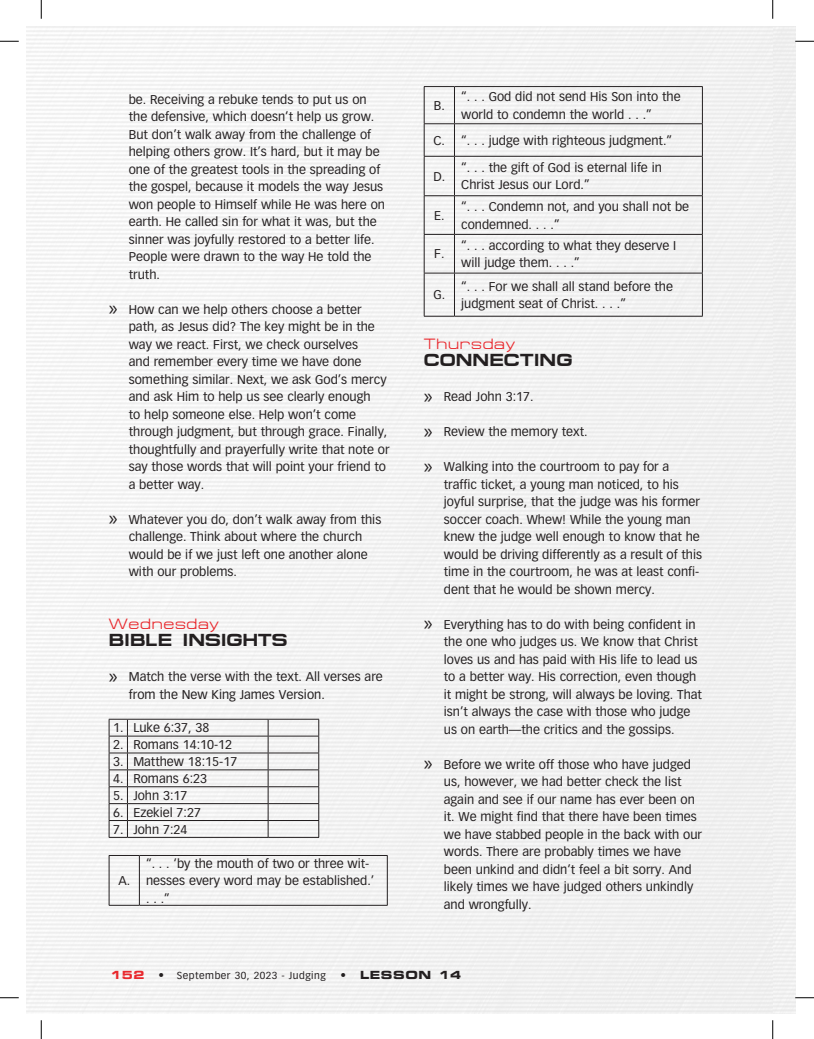
<style>
.page{position:relative;width:814px;height:1039px;background:#fff}
.page>*{position:absolute;margin:0;border:0;box-sizing:border-box;transform-origin:0 0}
.t1{font:700 expanded 17.5px "Micro FLF";color:#231f20}
.t2{font:expanded 15px "Micro FLF";letter-spacing:.05em;color:#e9282d}
.t3{font:12.5px/17.5px "Vectora LH";color:#231f20}
.t4{font:11.25px "Eurostile Bold Extended Two";letter-spacing:.05em;color:#231f20}
.t5{font:10px "Vectora LH";letter-spacing:.05em;color:#231f20}
.s1{font-family:"Myriad Pro";font-size:21.25px}
.s2{font-family:"Eurostile Bold Extended Two";font-size:11.25px;color:#e9282d}
.s3{font-size:11.25px}
.s4{font-family:"Vectora LH"}
</style>
<div class="page">
<hr style="left:127px;top:719px;width:141px;height:1px;background:#231f20">
<hr style="left:268px;top:719px;width:51px;height:1px;background:#231f20">
<hr style="left:127px;top:736px;width:141px;height:1px;background:#231f20">
<hr style="left:268px;top:736px;width:51px;height:1px;background:#231f20">
<hr style="left:127px;top:752px;width:141px;height:1px;background:#231f20">
<hr style="left:268px;top:752px;width:51px;height:1px;background:#231f20">
<hr style="left:127px;top:769px;width:141px;height:1px;background:#231f20">
<hr style="left:268px;top:769px;width:51px;height:1px;background:#231f20">
<hr style="left:127px;top:786px;width:141px;height:1px;background:#231f20">
<hr style="left:268px;top:786px;width:51px;height:1px;background:#231f20">
<hr style="left:127px;top:803px;width:141px;height:1px;background:#231f20">
<hr style="left:268px;top:803px;width:51px;height:1px;background:#231f20">
<hr style="left:127px;top:820px;width:141px;height:1px;background:#231f20">
<hr style="left:268px;top:820px;width:51px;height:1px;background:#231f20">
<svg style="left:268px;top:719px;width:1px;height:118px"></svg>
<svg style="left:318px;top:719px;width:1px;height:118px"></svg>
<svg style="left:109px;top:719px;width:19px;height:119px"></svg>
<hr style="left:127px;top:837px;width:141px;height:1px;background:#231f20">
<hr style="left:268px;top:837px;width:51px;height:1px;background:#231f20">
<hr style="left:109px;top:855px;width:30px;height:1px;background:#231f20">
<hr style="left:109px;top:856px;width:1px;height:49px;background:#231f20">
<hr style="left:139px;top:855px;width:249px;height:1px;background:#231f20">
<hr style="left:139px;top:856px;width:1px;height:49px;background:#231f20">
<hr style="left:387px;top:856px;width:1px;height:49px;background:#231f20">
<hr style="left:109px;top:905px;width:30px;height:1px;background:#231f20">
<hr style="left:139px;top:905px;width:249px;height:1px;background:#231f20">
<hr style="left:424px;top:86px;width:30px;height:1px;background:#231f20">
<hr style="left:424px;top:87px;width:1px;height:36px;background:#231f20">
<hr style="left:454px;top:86px;width:249px;height:1px;background:#231f20">
<hr style="left:454px;top:87px;width:1px;height:36px;background:#231f20">
<hr style="left:702px;top:87px;width:1px;height:36px;background:#231f20">
<hr style="left:424px;top:123px;width:30px;height:1px;background:#231f20">
<hr style="left:424px;top:124px;width:1px;height:32px;background:#231f20">
<hr style="left:454px;top:123px;width:249px;height:1px;background:#231f20">
<hr style="left:454px;top:124px;width:1px;height:32px;background:#231f20">
<hr style="left:702px;top:124px;width:1px;height:32px;background:#231f20">
<hr style="left:424px;top:156px;width:30px;height:1px;background:#231f20">
<hr style="left:424px;top:157px;width:1px;height:38px;background:#231f20">
<hr style="left:454px;top:156px;width:249px;height:1px;background:#231f20">
<hr style="left:454px;top:157px;width:1px;height:38px;background:#231f20">
<hr style="left:702px;top:157px;width:1px;height:38px;background:#231f20">
<hr style="left:424px;top:195px;width:30px;height:1px;background:#231f20">
<hr style="left:424px;top:196px;width:1px;height:38px;background:#231f20">
<hr style="left:454px;top:195px;width:249px;height:1px;background:#231f20">
<hr style="left:454px;top:196px;width:1px;height:38px;background:#231f20">
<hr style="left:702px;top:196px;width:1px;height:38px;background:#231f20">
<hr style="left:424px;top:234px;width:30px;height:1px;background:#231f20">
<hr style="left:424px;top:235px;width:1px;height:38px;background:#231f20">
<hr style="left:454px;top:234px;width:249px;height:1px;background:#231f20">
<hr style="left:454px;top:235px;width:1px;height:38px;background:#231f20">
<hr style="left:702px;top:235px;width:1px;height:38px;background:#231f20">
<hr style="left:424px;top:273px;width:30px;height:1px;background:#231f20">
<hr style="left:424px;top:273px;width:1px;height:43px;background:#231f20">
<hr style="left:454px;top:273px;width:249px;height:1px;background:#231f20">
<hr style="left:454px;top:273px;width:1px;height:43px;background:#231f20">
<hr style="left:702px;top:273px;width:1px;height:43px;background:#231f20">
<hr style="left:424px;top:316px;width:30px;height:1px;background:#231f20">
<hr style="left:454px;top:316px;width:249px;height:1px;background:#231f20">
<svg style="left:0;top:40px;width:19px;height:2px"></svg>
<svg style="left:795px;top:40px;width:19px;height:2px"></svg>
<svg style="left:0;top:997px;width:19px;height:1px"></svg>
<svg style="left:795px;top:997px;width:19px;height:1px"></svg>
<svg style="left:40px;top:0;width:2px;height:19px"></svg>
<svg style="left:40px;top:1020px;width:2px;height:19px"></svg>
<svg style="left:772px;top:0;width:1px;height:19px"></svg>
<svg style="left:772px;top:1020px;width:1px;height:19px"></svg>
<p class="t3" style="left:129px;top:91px;width:258px">be. Receiving a rebuke tends to put us on the defensive, which doesn’t help us grow.<br>But don’t walk away from the challenge of helping others grow. It’s hard, but it may be one of the greatest tools in the spreading of the gospel, because it models the way Jesus won people to Himself while He was here on earth. He called sin for what it was, but the sinner was joyfully restored to a better life.<br>People were drawn to the way He told the truth.</p>
<p class="t3" style="left:129px;top:301px;width:262px;text-indent:-20px"><span class="s1">»</span> How can we help others choose a better path, as Jesus did? The key might be in the way we react. First, we check ourselves<br>and remember every time we have done something similar. Next, we ask God’s mercy and ask Him to help us see clearly enough<br>to help someone else. Help won’t come through judgment, but through grace. Finally, thoughtfully and prayerfully write that note or say those words that will point your friend to a better way.</p>
<p class="t3" style="left:129px;top:511px;width:254px;text-indent:-20px"><span class="s1">»</span> Whatever you do, don’t walk away from this challenge. Think about where the church would be if we just left one another alone with our problems.</p>
<p class="t2" style="left:109px;top:616px;width:112px">Wednesday</p>
<h1 class="t1" style="left:109px;top:630px;width:180px">BIBLE INSIGHTS</h1>
<p class="t3" style="left:129px;top:668px;width:256px;text-indent:-20px"><span class="s1">»</span> Match the verse with the text. All verses are from the New King James Version.</p>
<p class="t3" style="left:113px;top:719px;width:98px">1. Luke 6:37, 38</p>
<p class="t3" style="left:113px;top:736px;width:121px">2. Romans 14:10-12</p>
<p class="t3" style="left:113px;top:753px;width:126px">3. Matthew 18:15-17</p>
<p class="t3" style="left:113px;top:770px;width:96px">4. Romans 6:23</p>
<p class="t3" style="left:113px;top:787px;width:76px">5. John 3:17</p>
<p class="t3" style="left:113px;top:803px;width:89px">6. Ezekiel 7:27</p>
<p class="t3" style="left:113px;top:820px;width:76px">7. John 7:24</p>
<p class="t3" style="left:118px;top:872px;width:13px">A.</p>
<p class="t3" style="left:146px;top:854px;width:230px">“. . . ‘by the mouth of two or three wit&shy;nesses every word may be established.’ . . .”</p>
<p class="t3" style="left:434px;top:97px;width:13px">B.</p>
<p class="t3" style="left:461px;top:88px;width:221px">“. . . God did not send His Son into the world to condemn the world . . .”</p>
<p class="t3" style="left:433px;top:132px;width:240px">C. “. . . judge with righteous judgment.”</p>
<p class="t3" style="left:433px;top:168px;width:13px">D.</p>
<p class="t3" style="left:461px;top:159px;width:202px">“. . . the gift of God is eternal life in<br>Christ Jesus our Lord.”</p>
<p class="t3" style="left:434px;top:207px;width:12px">E.</p>
<p class="t3" style="left:461px;top:198px;width:229px">“. . . Condemn not, and you shall not be condemned. . . .”</p>
<p class="t3" style="left:434px;top:245px;width:12px">F.</p>
<p class="t3" style="left:461px;top:237px;width:216px">“. . . according to what they deserve I will judge them. . . .”</p>
<p class="t3" style="left:433px;top:286px;width:13px">G.</p>
<p class="t3" style="left:461px;top:277px;width:213px">“. . . For we shall all stand before the judgment seat of Christ. . . .”</p>
<p class="t2" style="left:424px;top:336px;width:93px">Thursday</p>
<h1 class="t1" style="left:424px;top:350px;width:150px">CONNECTING</h1>
<p class="t3" style="left:424px;top:388px;width:111px"><span class="s1">»</span> Read John 3:17.</p>
<p class="t3" style="left:424px;top:423px;width:165px"><span class="s1">»</span> Review the memory text.</p>
<p class="t3" style="left:444px;top:458px;width:260px;text-indent:-20px"><span class="s1">»</span> Walking into the courtroom to pay for a traffic ticket, a young man noticed, to his joyful surprise, that the judge was his former soccer coach. Whew! While the young man knew the judge well enough to know that he would be driving differently as a result of this time in the courtroom, he was at least confi&shy;dent that he would be shown mercy.</p>
<p class="t3" style="left:444px;top:616px;width:260px;text-indent:-20px"><span class="s1">»</span> Everything has to do with being confident in the one who judges us. We know that Christ loves us and has paid with His life to lead us to a better way. His correction, even though it might be strong, will always be loving. That isn’t always the case with those who judge us on earth—the critics and the gossips.</p>
<p class="t3" style="left:444px;top:756px;width:260px;text-indent:-20px"><span class="s1">»</span> Before we write off those who have judged us, however, we had better check the list again and see if our name has ever been on it. We might find that there have been times we have stabbed people in the back with our words. There are probably times we have been unkind and didn’t feel a bit sorry. And likely times we have judged others unkindly and wrongfully.</p>
<p class="t5" style="left:110px;top:969px;width:217px"><span class="s2">152</span> <span class="s3">•</span> September 30, 2023 - Judging</p>
<p class="t4" style="left:340px;top:967px;width:122px"><span class="s4">•</span> LESSON 14</p>
</div>
